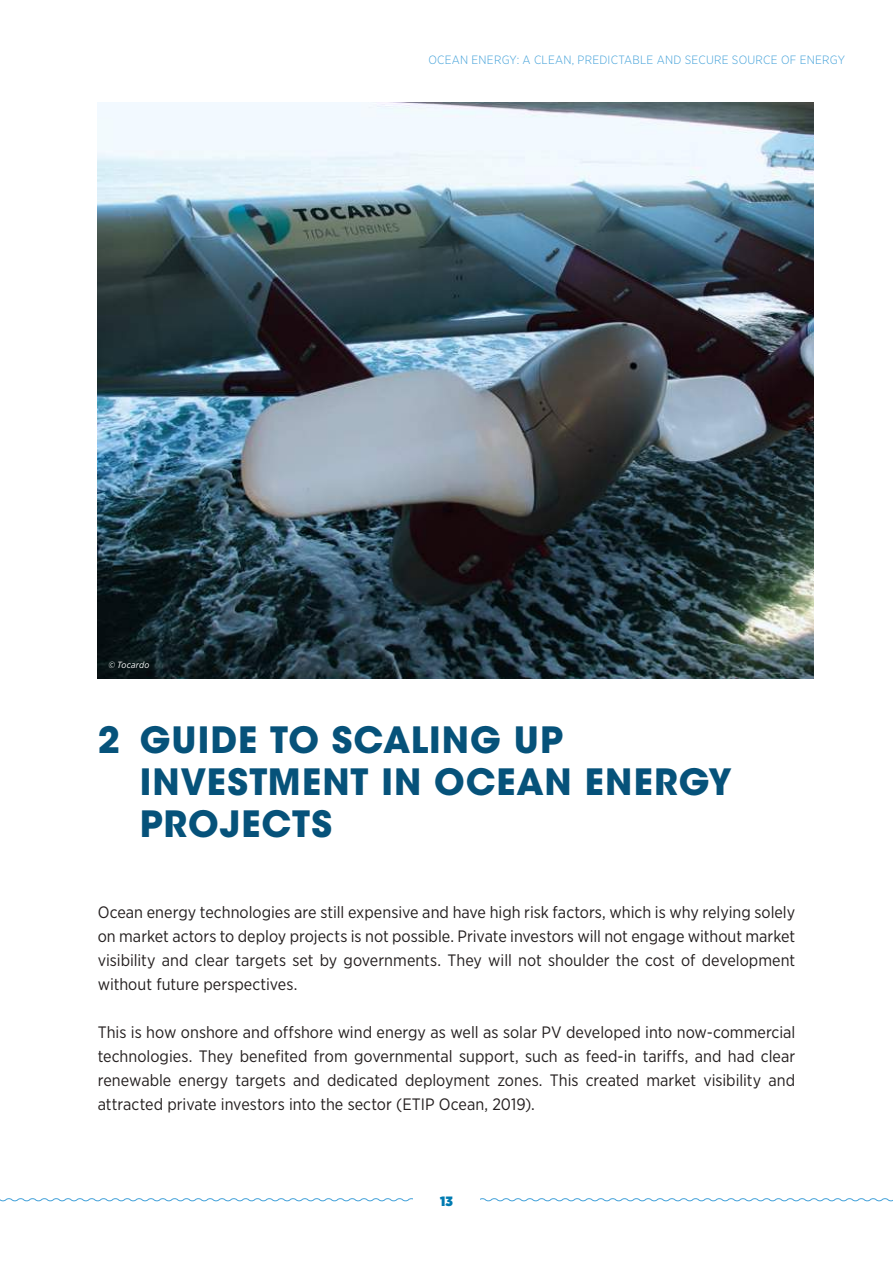
<style>
.page{position:relative;width:893px;height:1263px;background:#fff}
.page>*{position:absolute;margin:0;border:0;box-sizing:border-box;transform-origin:0 0}
.t1{font:700 36px/42px "ITC Avant Garde Std";letter-spacing:.03em;color:#06527a}
.t2{font:16.5px/24px "Gotham Narrow";color:#241f1f;text-align:justify}
.t3{font:900 13.5px "Gotham Narrow";color:#007bb1}
.t4{font:300 12px "Gotham Narrow";letter-spacing:.02em;color:#43a1d9}
.t5{font:italic 9px "Gotham Narrow";letter-spacing:.02em;color:#fff}
</style>
<div class="page">
<svg style="left:0;top:1198px;width:893px;height:4px"></svg>
<div style="left:413px;top:1195px;width:67px;height:11px;background:#fff"></div>
<img style="left:98px;top:102px;width:715px;height:576px">
<p class="t5" style="left:108px;top:659px;width:42px">© Tocardo</p>
<p class="t4" style="left:428px;top:52px;width:418px">OCEAN ENERGY: A CLEAN, PREDICTABLE AND SECURE SOURCE OF ENERGY</p>
<h1 class="t1" style="left:140px;top:718px;width:593px;text-indent:-42px">2 GUIDE TO SCALING UP<br>INVESTMENT IN OCEAN ENERGY<br>PROJECTS</h1>
<p class="t2" style="left:98px;top:900px;width:699px">Ocean energy technologies are still expensive and have high risk factors, which is why relying solely on market actors to deploy projects is not possible. Private investors will not engage without market visibility and clear targets set by governments. They will not shoulder the cost of development without future perspectives.</p>
<p class="t2" style="left:98px;top:1020px;width:699px">This is how onshore and offshore wind energy as well as solar PV developed into now-commercial technologies. They benefited from governmental support, such as feed-in tariffs, and had clear renewable energy targets and dedicated deployment zones. This created market visibility and attracted private investors into the sector (ETIP Ocean, 2019).</p>
<p class="t3" style="left:440px;top:1192px;width:14px">13</p>
</div>
